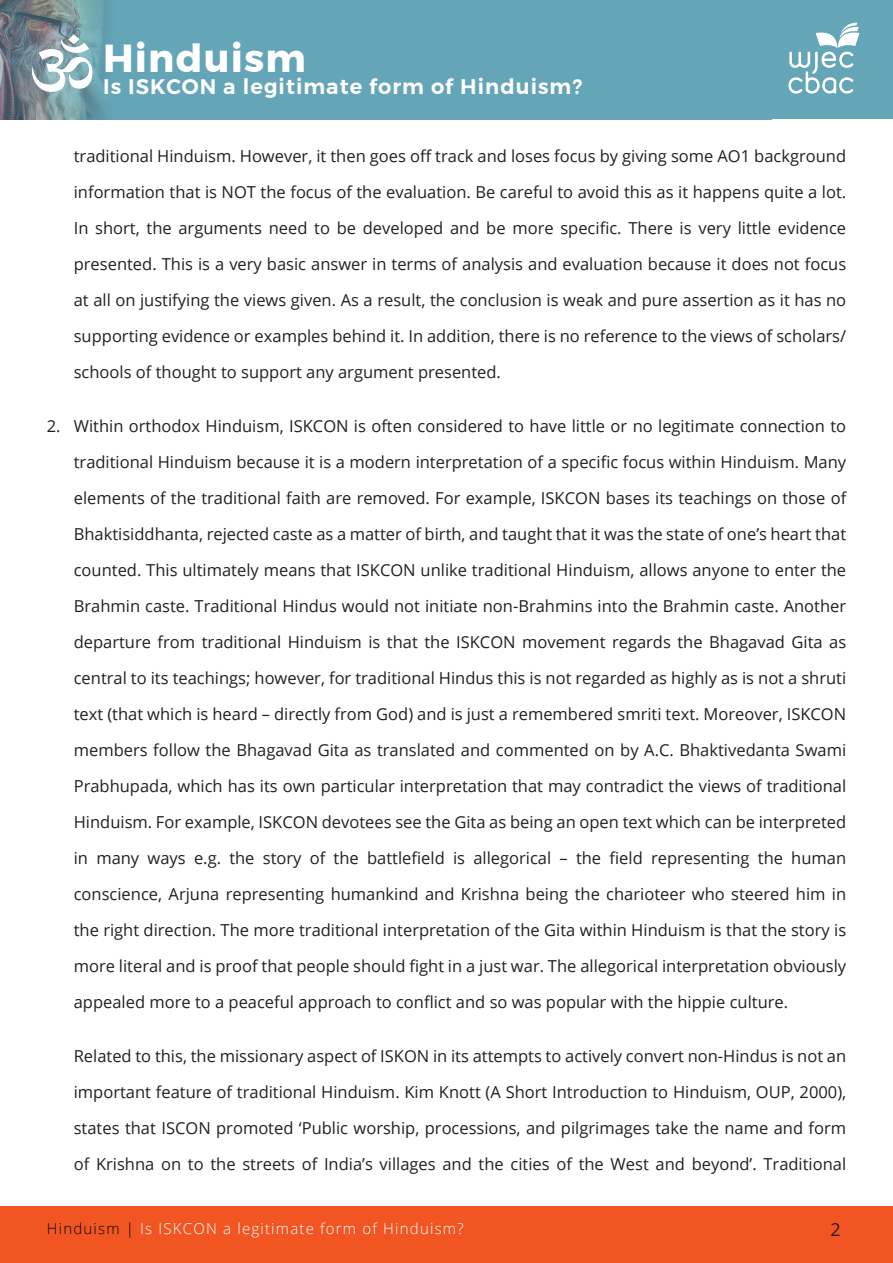
<style>
.page{position:relative;width:893px;height:1263px;background:#fff}
.page>*{position:absolute;margin:0;border:0;box-sizing:border-box;transform-origin:0 0}
.t1{font:700 39px "Montserrat";letter-spacing:.03em;color:#fff}
.t2{font:600 21px "Montserrat";letter-spacing:.05em;color:#fff}
.t3{font:18px "Open Sans";color:#231f20}
.Indent{font:16.5px/36px "Open Sans";color:#231f20;text-align:justify}
.t4{font:300 15px "Open Sans";letter-spacing:.08em;color:#fff}
.s1{color:#0c0806}
</style>
<div class="page">
<img style="left:0;top:0;width:767px;height:119px">
<div style="left:767px;top:0;width:126px;height:119px;background:#64a5b7"></div>
<svg style="left:788px;top:23px;width:71px;height:71px"></svg>
<div style="left:0;top:1206px;width:893px;height:57px;background:#f15622"></div>
<svg style="left:32px;top:34px;width:60px;height:59px"></svg>
<h1 class="t1" style="left:103px;top:27px;width:204px">Hinduism</h1>
<p class="t2" style="left:103px;top:70px;width:481px">Is ISKCON a legitimate form of Hinduism?</p>
<p class="Indent" style="left:74px;top:138px;width:774px">traditional Hinduism. However, it then goes off track and loses focus by giving some AO1 background information that is NOT the focus of the evaluation. Be careful to avoid this as it happens quite a lot.<br>In short, the arguments need to be developed and be more specific. There is very little evidence presented. This is a very basic answer in terms of analysis and evaluation because it does not focus at all on justifying the views given. As a result, the conclusion is weak and pure assertion as it has no supporting evidence or examples behind it. In addition, there is no reference to the views of scholars/ schools of thought to support any argument presented.</p>
<p class="Indent" style="left:74px;top:408px;width:774px;text-indent:-27px">2. Within orthodox Hinduism, ISKCON is often considered to have little or no legitimate connection to traditional Hinduism because it is a modern interpretation of a specific focus within Hinduism. Many elements of the traditional faith are removed. For example, ISKCON bases its teachings on those of Bhaktisiddhanta, rejected caste as a matter of birth, and taught that it was the state of one’s heart that counted. This ultimately means that ISKCON unlike traditional Hinduism, allows anyone to enter the Brahmin caste. Traditional Hindus would not initiate non-Brahmins into the Brahmin caste. Another departure from traditional Hinduism is that the ISKCON movement regards the Bhagavad Gita as central to its teachings; however, for traditional Hindus this is not regarded as highly as is not a shruti text (that which is heard – directly from God) and is just a remembered smriti text. Moreover, ISKCON members follow the Bhagavad Gita as translated and commented on by A.C. Bhaktivedanta Swami Prabhupada, which has its own particular interpretation that may contradict the views of traditional Hinduism. For example, ISKCON devotees see the Gita as being an open text which can be interpreted in many ways e.g. the story of the battlefield is allegorical – the field representing the human conscience, Arjuna representing humankind and Krishna being the charioteer who steered him in the right direction. The more traditional interpretation of the Gita within Hinduism is that the story is more literal and is proof that people should fight in a just war. The allegorical interpretation obviously appealed more to a peaceful approach to conflict and so was popular with the hippie culture.</p>
<p class="Indent" style="left:74px;top:1038px;width:774px">Related to this, the missionary aspect of ISKON in its attempts to actively convert non-Hindus is not an important feature of traditional Hinduism. Kim Knott (A Short Introduction to Hinduism, OUP, 2000), states that ISCON promoted ‘Public worship, processions, and pilgrimages take the name and form of Krishna on to the streets of India’s villages and the cities of the West and beyond’. Traditional</p>
<p class="t4" style="left:47px;top:1218px;width:418px"><span class="s1">Hinduism |</span> Is ISKCON a legitimate form of Hinduism?</p>
<p class="t3" style="left:830px;top:1217px;width:12px">2</p>
</div>
